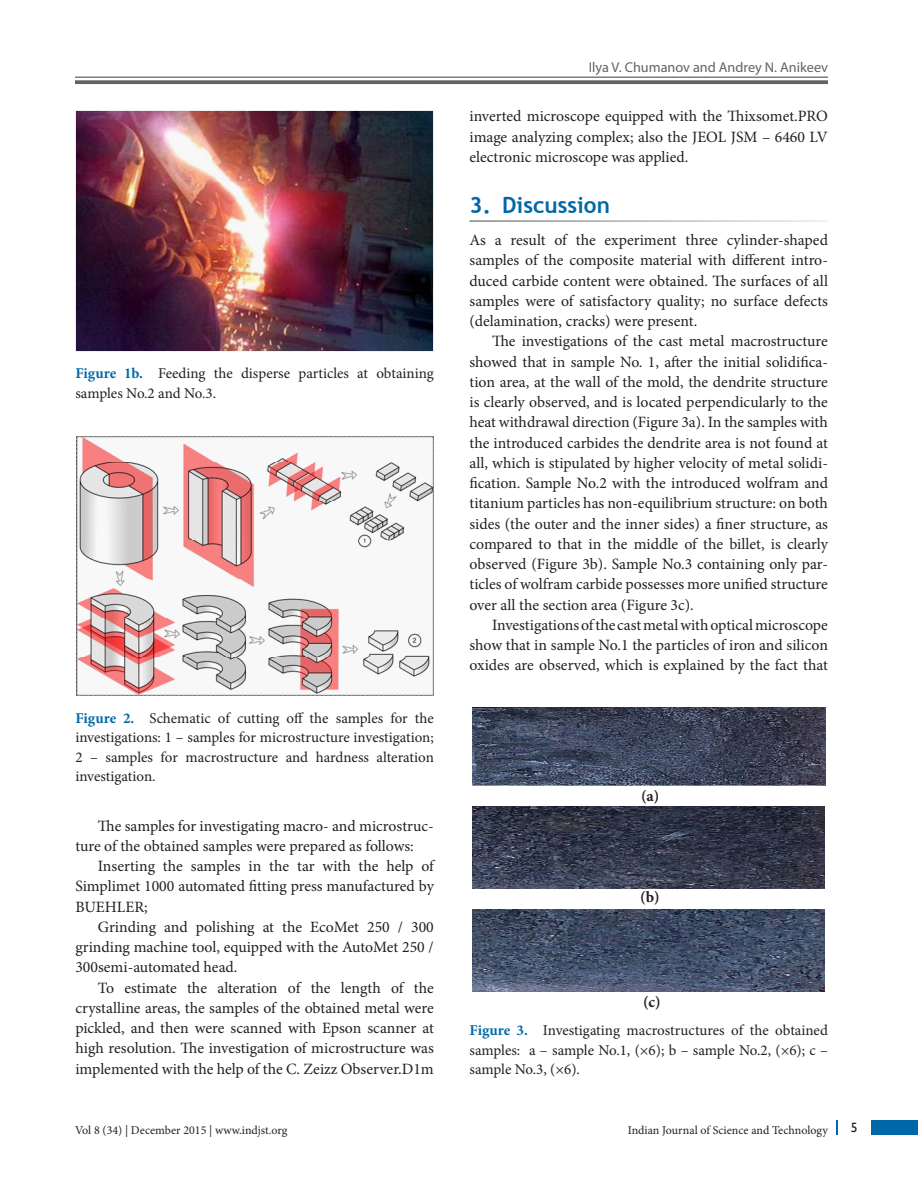
<style>
.page{position:relative;width:918px;height:1188px;background:#fff}
.page>*{position:absolute;margin:0;border:0;box-sizing:border-box;transform-origin:0 0}
.t1{font:700 22.5px "Trebuchet MS";color:#0068a9}
.Text_Ind{font:15.75px/20.2px "Minion Pro";color:#231f20;text-align:justify}
.Text{font:15.75px/20.2px "Minion Pro";color:#231f20;text-align:justify}
.Text-2{font:700 15.75px "Minion Pro";color:#231f20}
.Fig_cap{font:15px/19.5px "Minion Pro";letter-spacing:-.005em;color:#231f20;text-align:justify}
.t2{font:14.25px "Myriad Pro";color:#636366}
.t3{font:13.5px "Gill Sans";color:#231f20}
.t4{font:12px "Minion Pro";color:#231f20}
.t5{font:9.15px "Times New Roman";color:#000}
.s1{font-weight:700;color:#0068a9}
.s2{font-weight:700}
</style>
<div class="page">
<hr style="left:75px;top:77px;width:753px;height:1px;background:#636366">
<svg style="left:75px;top:80px;width:753px;height:4px;background:#6f6f72"></svg>
<div style="left:872px;top:1120px;width:46px;height:15px;background:#0068a9"></div>
<svg style="left:836px;top:1120px;width:1px;height:15px"></svg>
<img style="left:76px;top:110px;width:357px;height:241px">
<img style="left:76px;top:436px;width:358px;height:259px">
<img style="left:473px;top:708px;width:352px;height:78px">
<img style="left:473px;top:806px;width:352px;height:83px">
<img style="left:473px;top:909px;width:352px;height:82px">
<p class="Fig_cap" style="left:75px;top:364px;width:360px"><span class="s1">Figure 1b.</span> Feeding the disperse particles at obtaining samples No.2 and No.3.</p>
<p class="Fig_cap" style="left:75px;top:708px;width:360px"><span class="s1">Figure 2.</span> Schematic of cutting off the samples for the investigations: 1 – samples for microstructure investigation; 2 – samples for macrostructure and hardness alteration investigation.</p>
<p class="Text_Ind" style="left:75px;top:815px;width:360px;text-indent:23px">The samples for investigating macro- and microstruc&shy;ture of the obtained samples were prepared as follows:</p>
<p class="Text_Ind" style="left:75px;top:856px;width:360px;text-indent:23px">Inserting the samples in the tar with the help of Simplimet 1000 automated fitting press manufactured by BUEHLER;</p>
<p class="Text_Ind" style="left:75px;top:917px;width:360px;text-indent:23px">Grinding and polishing at the EcoMet 250 / 300 grinding machine tool, equipped with the AutoMet 250 / 300semi-automated head.</p>
<p class="Text_Ind" style="left:75px;top:977px;width:360px;text-indent:23px">To estimate the alteration of the length of the crystalline areas, the samples of the obtained metal were pickled, and then were scanned with Epson scanner at high resolution. The investigation of microstructure was implemented with the help of the С. Zeizz Observer.D1m</p>
<p class="t2" style="left:589px;top:59px;width:241px">Ilya V. Chumanov and Andrey N. Anikeev</p>
<p class="Text_Ind" style="left:470px;top:106px;width:360px">inverted microscope equipped with the Thixsomet.PRO image analyzing complex; also the JEOL JSM – 6460 LV electronic microscope was applied.</p>
<h1 class="t1" style="left:470px;top:191px;width:142px">3. Discussion</h1>
<p class="Text" style="left:469px;top:230px;width:360px">As a result of the experiment three cylinder-shaped samples of the composite material with different intro&shy;duced carbide content were obtained. The surfaces of all samples were of satisfactory quality; no surface defects (delamination, cracks) were present.</p>
<p class="Text_Ind" style="left:469px;top:331px;width:360px;text-indent:23px">The investigations of the cast metal macrostructure showed that in sample No. 1, after the initial solidifica&shy;tion area, at the wall of the mold, the dendrite structure is clearly observed, and is located perpendicularly to the heat withdrawal direction (Figure 3а). In the samples with the introduced carbides the dendrite area is not found at all, which is stipulated by higher velocity of metal solidi&shy;fication. Sample No.2 with the introduced wolfram and titanium particles has non-equilibrium structure: on both sides (the outer and the inner sides) a finer structure, as compared to that in the middle of the billet, is clearly observed (Figure 3b). Sample No.3 containing only par&shy;ticles of wolfram carbide possesses more unified structure over all the section area (Figure 3c).</p>
<p class="Text_Ind" style="left:470px;top:615px;width:360px;text-indent:22px">Investigations of the cast metal with optical microscope show that in sample No.1 the particles of iron and silicon oxides are observed, which is explained by the fact that</p>
<p class="t5" style="left:472px;top:665px;width:247px"><span class="s2">Figure 2.</span> Scheme of cutting off the samples for the investigations:</p>
<p class="Text-2" style="left:641px;top:785px;width:20px">(a)</p>
<p class="t5" style="left:647px;top:790px;width:9px">a)</p>
<p class="Text-2" style="left:640px;top:886px;width:21px">(b)</p>
<p class="t5" style="left:647px;top:893px;width:9px">b)</p>
<p class="Text-2" style="left:643px;top:991px;width:19px">(c)</p>
<p class="t5" style="left:647px;top:996px;width:9px">c)</p>
<p class="Fig_cap" style="left:469px;top:1021px;width:360px"><span class="s1">Figure 3.</span> Investigating macrostructures of the obtained samples: a – sample No.1, (×6); b – sample No.2, (×6); c – sample No.3, (×6).</p>
<p class="t4" style="left:75px;top:1123px;width:214px">Vol 8 (34) | December 2015 | www.indjst.org</p>
<p class="t4" style="left:628px;top:1123px;width:202px">Indian Journal of Science and Technology</p>
<p class="t3" style="left:851px;top:1119px;width:8px">5</p>
</div>
